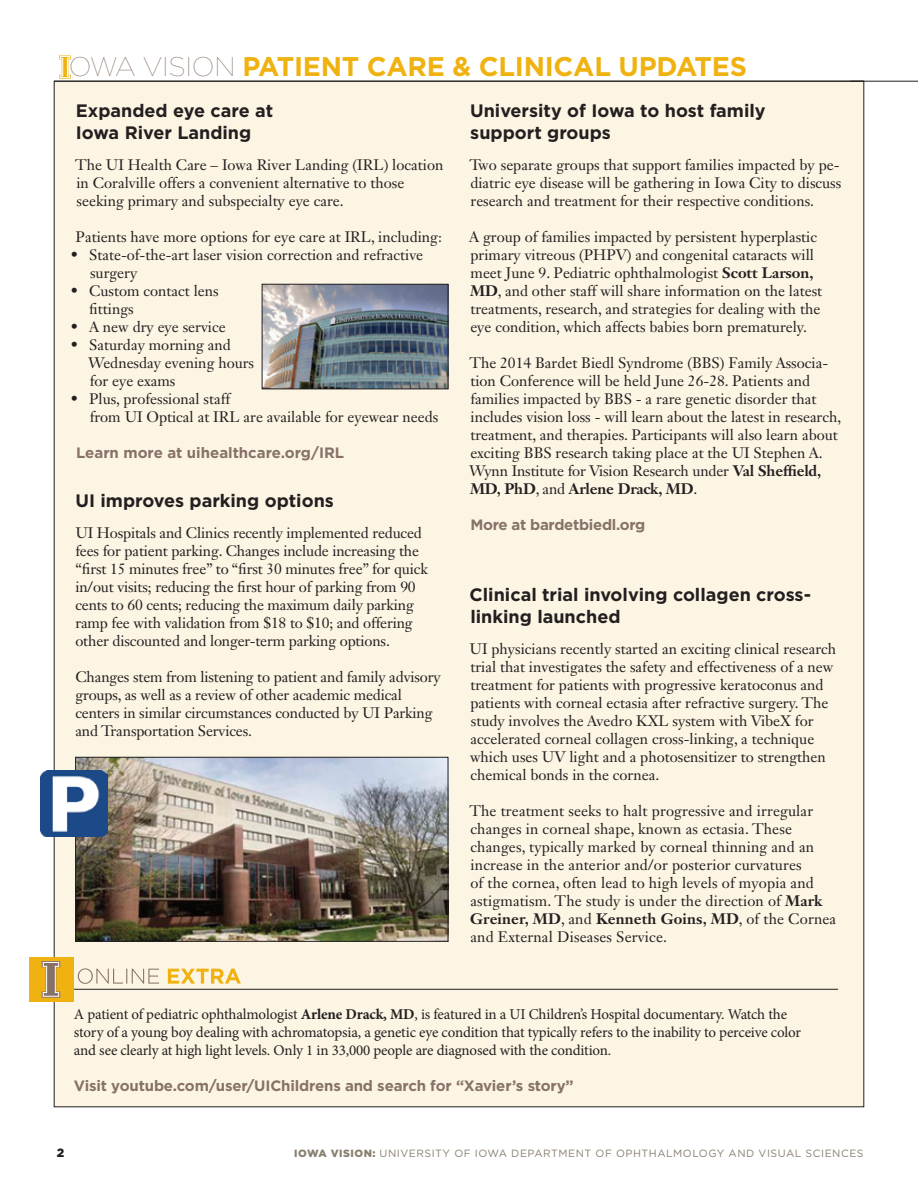
<style>
.page{position:relative;width:918px;height:1188px;background:#fff}
.page>*{position:absolute;margin:0;border:0;box-sizing:border-box;transform-origin:0 0}
.t1{font:700 27px "Gotham";letter-spacing:-.01em;color:#efb211}
.t2{font:700 18px/21.6px "Gotham";color:#231f20}
.t3{font:15px/18px "Janson Text LT Std";color:#231f20}
.t4{font:15px/18px "Minion Pro";letter-spacing:-.01em;color:#231f20}
.t5{font:700 15px "Gotham";letter-spacing:-.02em;color:#877269}
.t6{font:900 12px "Gotham";color:#231f20}
.t7{font:10.5px "Gotham";letter-spacing:.05em;color:#887f6f}
.s1{font-weight:100;color:#877269}
.s2{font-weight:700}
.s3{font-weight:900}
</style>
<div class="page">
<div style="left:54px;top:81px;width:810px;height:1026px;background:#fcf5e4"></div>
<hr style="left:54px;top:81px;width:810px;height:1px;background:#231f20">
<hr style="left:851px;top:81px;width:67px;height:1px;background:#231f20">
<svg style="left:59px;top:56px;width:12px;height:23px"></svg>
<img style="left:264px;top:286px;width:182px;height:101px">
<div style="left:262px;top:284px;width:186px;height:105px;border:1px solid #231f20"></div>
<img style="left:77px;top:759px;width:369px;height:181px">
<div style="left:75px;top:757px;width:373px;height:185px;border:1px solid #231f20"></div>
<svg style="left:168px;top:969px;width:73px;height:15px"></svg>
<svg style="left:78px;top:968px;width:81px;height:16px"></svg>
<hr style="left:67px;top:989px;width:771px;height:1px;background:#231f20">
<div style="left:29px;top:957px;width:44px;height:44px;background:#efb211"></div>
<svg style="left:42px;top:961px;width:18px;height:37px"></svg>
<img style="left:40px;top:770px;width:67px;height:67px">
<h1 class="t1" style="left:69px;top:48px;width:680px"><span class="s1">OWA VISION</span> Patient care &amp; clinical updates</h1>
<p class="t2" style="left:76px;top:100px;width:199px">Expanded eye care at<br>Iowa River Landing</p>
<p class="t3" style="left:75px;top:155px;width:370px">The UI Health Care – Iowa River Landing (IRL) location in Coralville offers a convenient alternative to those seeking primary and subspecialty eye care.</p>
<p class="t3" style="left:76px;top:227px;width:368px">Patients have more options for eye care at IRL, including:</p>
<p class="t3" style="left:90px;top:245px;width:335px;text-indent:-20px">• State-of-the-art laser vision correction and refractive surgery</p>
<p class="t3" style="left:89px;top:281px;width:131px;text-indent:-19px">• Custom contact lens fittings</p>
<p class="t3" style="left:71px;top:317px;width:157px">• A new dry eye service</p>
<p class="t3" style="left:88px;top:335px;width:167px;text-indent:-18px">• Saturday morning and<br>Wednesday evening hours for eye exams</p>
<p class="t3" style="left:90px;top:389px;width:350px;text-indent:-19px">• Plus, professional staff<br>from UI Optical at IRL are available for eyewear needs</p>
<p class="t5" style="left:76px;top:442px;width:252px">Learn more at uihealthcare.org/IRL</p>
<p class="t2" style="left:75px;top:490px;width:260px">UI improves parking options</p>
<p class="t3" style="left:75px;top:524px;width:354px">UI Hospitals and Clinics recently implemented reduced fees for patient parking. Changes include increasing the “first 15 minutes free” to “first 30 minutes free” for quick in/out visits; reducing the first hour of parking from 90 cents to 60 cents; reducing the maximum daily parking ramp fee with validation from $18 to $10; and offering other discounted and longer-term parking options.</p>
<p class="t3" style="left:75px;top:668px;width:367px">Changes stem from listening to patient and family advisory groups, as well as a review of other academic medical centers in similar circumstances conducted by UI Parking and Transportation Services.</p>
<p class="t2" style="left:470px;top:100px;width:297px">University of I owa to host family support groups</p>
<p class="t3" style="left:469px;top:155px;width:374px">Two separate groups that support families impacted by pe&shy;diatric eye disease will be gathering in Iowa City to discuss research and treatment for their respective conditions.</p>
<p class="t3" style="left:469px;top:227px;width:355px">A group of families impacted by persistent hyperplastic primary vitreous (PHPV) and congenital cataracts will meet June 9. Pediatric ophthalmologist <span class="s2">Scott Larson, MD</span>, and other staff will share information on the latest treatments, research, and strategies for dealing with the eye condition, which affects babies born prematurely.</p>
<p class="t3" style="left:469px;top:353px;width:374px">The 2014 Bardet Biedl Syndrome (BBS) Family Associa&shy;tion Conference will be held June 26-28. Patients and families impacted by BBS - a rare genetic disorder that includes vision loss - will learn about the latest in research, treatment, and therapies. Participants will also learn about exciting BBS research taking place at the UI Stephen A.<br>Wynn Institute for Vision Research under <span class="s2">Val Sheffield, MD, PhD</span>, and <span class="s2">Arlene Drack, MD</span>.</p>
<p class="t5" style="left:470px;top:514px;width:177px">More at bardetbiedl.org</p>
<p class="t2" style="left:470px;top:584px;width:343px">Clinical trial involving collagen cross&shy;linking launched</p>
<p class="t3" style="left:470px;top:639px;width:368px">UI physicians recently started an exciting clinical research trial that investigates the safety and effectiveness of a new treatment for patients with progressive keratoconus and patients with corneal ectasia after refractive surgery. The study involves the Avedro KXL system with VibeX for accelerated corneal collagen cross-linking, a technique which uses UV light and a photosensitizer to strengthen chemical bonds in the cornea.</p>
<p class="t3" style="left:469px;top:801px;width:368px">The treatment seeks to halt progressive and irregular changes in corneal shape, known as ectasia. These changes, typically marked by corneal thinning and an increase in the anterior and/or posterior curvatures<br>of the cornea, often lead to high levels of myopia and astigmatism. The study is under the direction of <span class="s2">Mark Greiner, MD</span>, and <span class="s2">Kenneth Goins, MD</span>, of the Cornea and External Diseases Service.</p>
<p class="t4" style="left:74px;top:1005px;width:729px">A patient of pediatric ophthalmologist <span class="s2">Arlene Drack, MD</span>, is featured in a UI Children’s Hospital documentary. Watch the story of a young boy dealing with achromatopsia, a genetic eye condition that typically refers to the inability to perceive color and see clearly at high light levels. Only 1 in 33,000 people are diagnosed with the condition.</p>
<p class="t5" style="left:74px;top:1075px;width:501px">Visit youtube.com/user/UIChildrens and search for “Xavier’s story”</p>
<p class="t6" style="left:57px;top:1145px;width:9px">2</p>
<p class="t7" style="left:294px;top:1147px;width:571px"><span class="s3">IOWA VISION:</span> UN IVERSITY OF IOWA DEPARTMENT OF OPHTHALMOLOGY AN D VISUAL SCIENCES</p>
</div>
